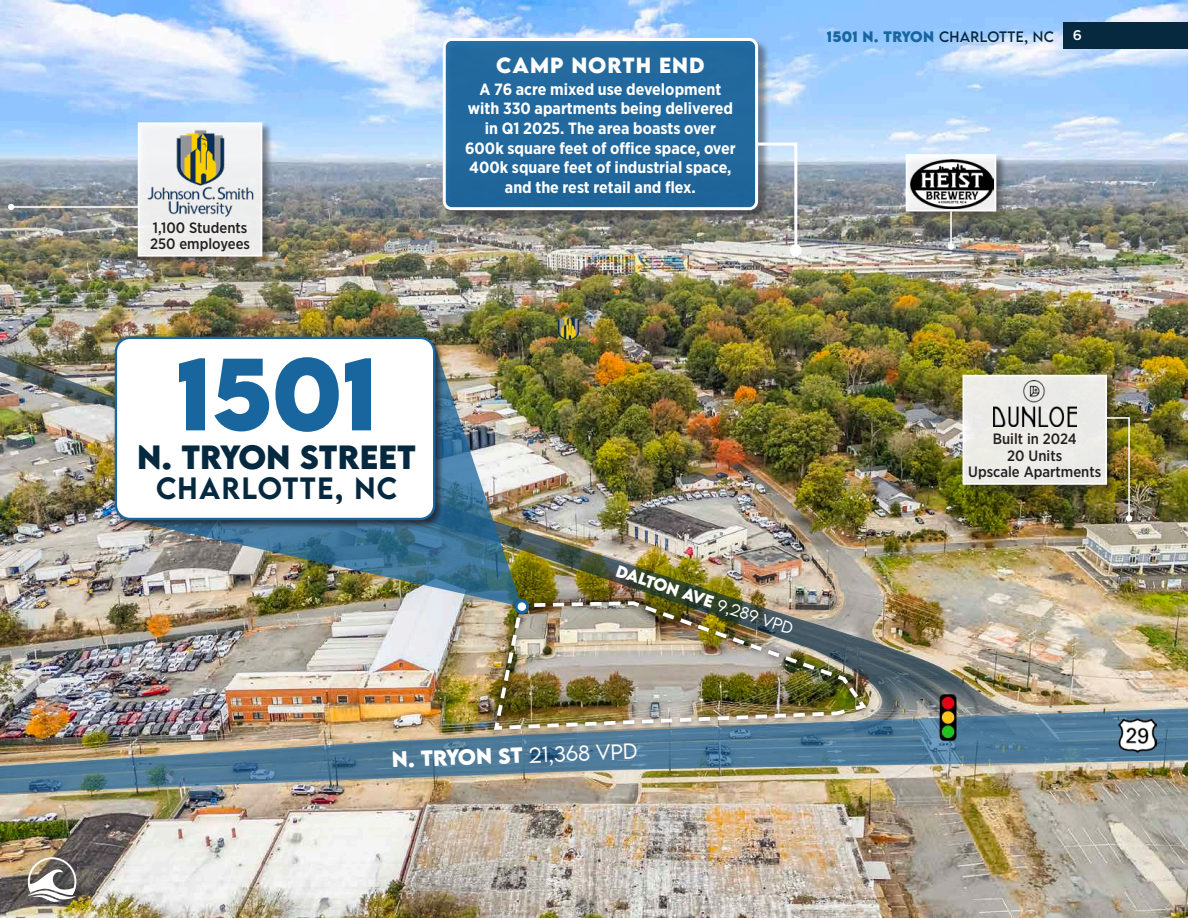
<style>
.page{position:relative;width:1188px;height:918px;background:#fff}
.page>*{position:absolute;margin:0;border:0;box-sizing:border-box;transform-origin:0 0}
.t1{font:700 91.05px "LEMONMILK";color:#19669f}
.t2{font:700 29.85px "LEMONMILK";color:#06293f}
.t3{font:500 27.45px "LEMONMILK";letter-spacing:.05em;color:#06293f}
.t4{font:700 19.5px "LEMONMILK";letter-spacing:.05em;color:#fff}
.t5{font:700 16.35px/19.5px "Gotham Narrow";color:#fff;text-align:center}
.t6{font:500 15px/16.5px "Gotham Narrow";color:#231f20;text-align:center}
.t7{font:700 15px "LEMONMILK";color:#fff}
.t8{font:500 13.95px "Gotham";color:#fff}
.t9{font:13.5px "LEMONMILK";letter-spacing:.025em;color:#06293f}
.t10{font:700 13.5px "LEMONMILK";color:#19669f}
.s1{font-weight:300}
</style>
<div class="page">
<img style="left:0;top:0;width:1188px;height:918px">
<img style="left:0;top:353px;width:1026px;height:355px">
<img style="left:0;top:708px;width:1188px;height:86px">
<img style="left:125px;top:347px;width:397px;height:260px">
<div style="left:1063px;top:22px;width:125px;height:26px;background:#06293f"></div>
<svg style="left:28px;top:857px;width:48px;height:45px"></svg>
<div style="left:444px;top:39px;width:326px;height:183px;background:#231f20;opacity:.5"></div>
<div style="left:444px;top:39px;width:313px;height:170px;background:#21689e;border-radius:7px"></div>
<div style="left:443px;top:38px;width:315px;height:172px;border:3px solid #fff;border-radius:7px"></div>
<svg style="left:754px;top:141px;width:45px;height:113px;background:#a4aaaf"></svg>
<div style="left:790px;top:245px;width:12px;height:12px;background:#fff;border-radius:50%"></div>
<div style="left:963px;top:375px;width:154px;height:120px;background:#231f20;opacity:.5"></div>
<div style="left:963px;top:376px;width:143px;height:108px;background:#ecebe7"></div>
<div style="left:963px;top:375px;width:144px;height:110px;border:2px solid #fff"></div>
<div style="left:138px;top:123px;width:135px;height:144px;background:#231f20;opacity:.5"></div>
<div style="left:139px;top:123px;width:123px;height:133px;background:#eeedec"></div>
<div style="left:138px;top:122px;width:124px;height:135px;border:2px solid #fff"></div>
<div style="left:906px;top:154px;width:100px;height:68px;background:#231f20;opacity:.5"></div>
<div style="left:907px;top:155px;width:89px;height:56px;background:#f7f9fa"></div>
<div style="left:906px;top:154px;width:90px;height:57px;border:2px solid #fff"></div>
<img style="left:1104px;top:416px;width:27px;height:104px">
<div style="left:1126px;top:515px;width:6px;height:7px;background:#fff;border-radius:50%"></div>
<hr style="left:11px;top:206px;width:128px;height:2px;background:#fff">
<svg style="left:8px;top:204px;width:6px;height:6px"></svg>
<hr style="left:950px;top:211px;width:2px;height:35px;background:#fff">
<div style="left:948px;top:243px;width:6px;height:7px;background:#fff;border-radius:50%"></div>
<img style="left:993px;top:381px;width:83px;height:45px">
<img style="left:542px;top:311px;width:52px;height:48px">
<img style="left:487px;top:594px;width:386px;height:143px">
<img style="left:492px;top:599px;width:378px;height:133px">
<img style="left:142px;top:126px;width:116px;height:91px">
<div style="left:113px;top:335px;width:331px;height:195px;background:#231f20;opacity:.75"></div>
<div style="left:116px;top:338px;width:318px;height:181px;background:#fff;border-radius:14px"></div>
<div style="left:115px;top:337px;width:320px;height:183px;border:2px solid #19669f;border-radius:14px"></div>
<div style="left:516px;top:601px;width:12px;height:11px;background:#fff;border-radius:50%"></div>
<div style="left:515px;top:599px;width:14px;height:15px;border:3px solid #19669f;border-radius:50%"></div>
<img style="left:910px;top:159px;width:83px;height:49px">
<img style="left:937px;top:692px;width:22px;height:50px">
<img style="left:1119px;top:719px;width:38px;height:34px">
<p class="t6" style="left:150px;top:219px;width:102px;text-align:left">1,100 Students<br>250 employees</p>
<h1 class="t1" style="left:176px;top:332px;width:203px">1501</h1>
<h2 class="t2" style="left:137px;top:437px;width:280px">N. TRYON STREET</h2>
<h3 class="t3" style="left:156px;top:470px;width:243px">CHARLOTTE, NC</h3>
<p class="t4" style="left:496px;top:52px;width:210px">CAMP NORTH END</p>
<p class="t5" style="left:465px;top:79px;width:272px">A 76 acre mixed use development with 330 apartments being delivered in Q1 2025. The area boasts over 600k square feet of office space, over 400k square feet of industrial space, and the rest retail and flex.</p>
<p class="t10" style="left:827px;top:28px;width:68px">1501 N. TRYON</p>
<p class="t9" style="left:939px;top:28px;width:116px">CHARLOTTE, NC</p>
<p class="t8" style="left:1073px;top:26px;width:11px">6</p>
<p class="t7" style="left:620px;top:561px;width:187px;rotate:18deg">DALTON AVE <span class="s1">9,289 vpd</span></p>
<p class="t6" style="left:968px;top:430px;width:135px">Built in 2024<br>20 Units<br>Upscale Apartments</p>
<p class="t4" style="left:392px;top:746px;width:247px;rotate:-2deg">N. TRYON ST <span class="s1">21,368 vpd</span></p>
</div>
